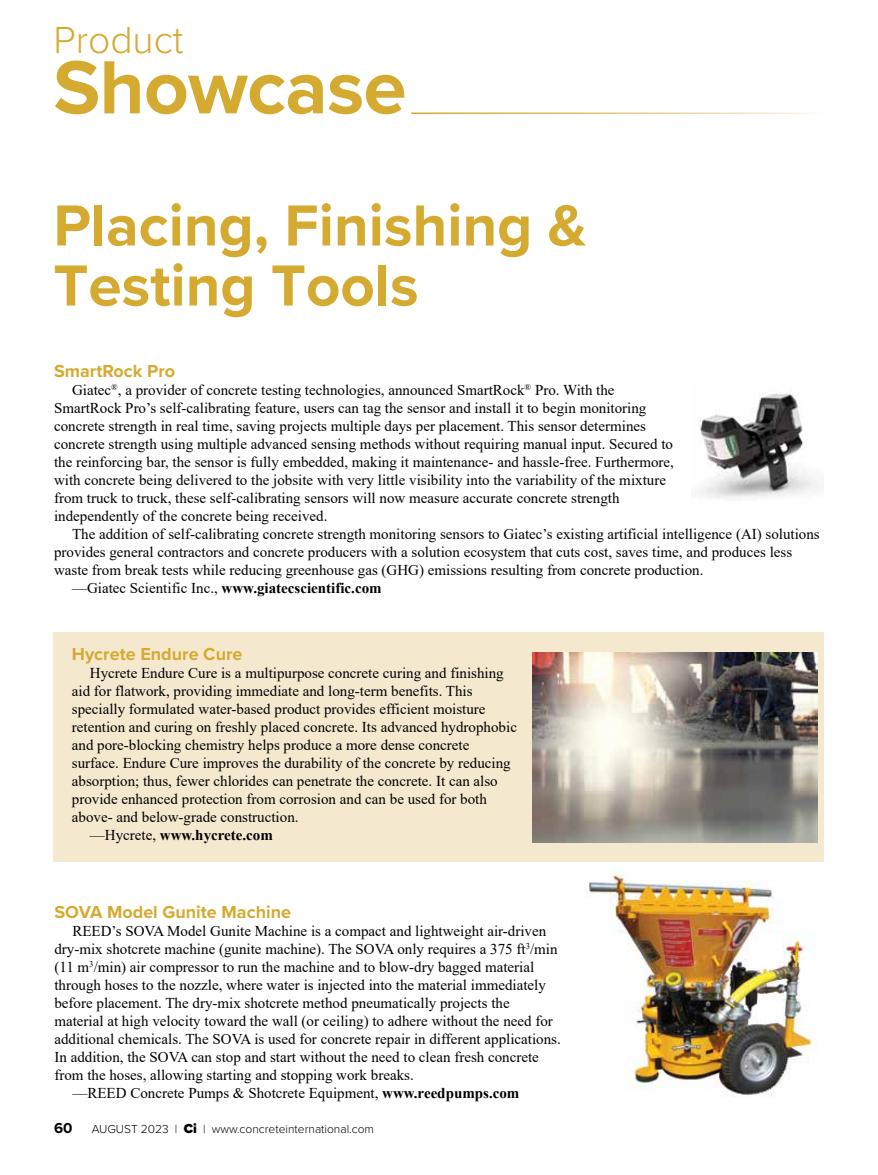
<style>
.page{position:relative;width:878px;height:1175px;background:#fff}
.page>*{position:absolute;margin:0;border:0;box-sizing:border-box;transform-origin:0 0}
.t1{font:700 78px "Proxima Nova";letter-spacing:-.01em;color:#d5aa31}
.t2{font:700 60px/60px "Proxima Nova";color:#d5aa31}
.t3{font:300 39px "Proxima Nova";color:#d5aa31}
.t4{font:700 18px "Proxima Nova";color:#d5aa31}
.t5{font:15px/18px "Times New Roman";color:#000}
.t6{font:700 15px "Times New Roman";color:#000}
.t7{font:700 15px "Proxima Nova";color:#000}
.t8{font:300 12px "Proxima Nova";color:#000}
.s1{font-weight:400}
.s2{font-weight:700}
.s3{font-weight:900;font-size:13.5px}
</style>
<div class="page">
<div style="left:53px;top:632px;width:771px;height:229px;background:#f4e8cf"></div>
<img style="left:699px;top:390px;width:121px;height:108px">
<img style="left:584px;top:871px;width:234px;height:226px">
<img style="left:533px;top:652px;width:284px;height:190px">
<h3 class="t3" style="left:53px;top:11px;width:132px">Product</h3>
<h1 class="t1" style="left:53px;top:29px;width:354px">Showcase</h1>
<h2 class="t2" style="left:53px;top:194px;width:534px">Placing, Finishing &amp;<br>Testing Tools</h2>
<p class="t4" style="left:54px;top:358px;width:123px">SmartRock Pro</p>
<p class="t5" style="left:54px;top:381px;width:621px;text-indent:18px">Giatec<sup>®</sup>, a provider of concrete testing technologies, announced SmartRock<sup>®</sup> Pro. With the SmartRock Pro’s self-calibrating feature, users can tag the sensor and install it to begin monitoring concrete strength in real time, saving projects multiple days per placement. This sensor determines concrete strength using multiple advanced sensing methods without requiring manual input. Secured to the reinforcing bar, the sensor is fully embedded, making it maintenance- and hassle-free. Furthermore, with concrete being delivered to the jobsite with very little visibility into the variability of the mixture from truck to truck, these self-calibrating sensors will now measure accurate concrete strength independently of the concrete being received.</p>
<p class="t5" style="left:72px;top:525px;width:749px">The addition of self-calibrating concrete strength monitoring sensors to Giatec’s existing artificial intelligence (AI) solutions</p>
<p class="t5" style="left:54px;top:543px;width:739px">provides general contractors and concrete producers with a solution ecosystem that cuts cost, saves time, and produces less</p>
<p class="t5" style="left:54px;top:561px;width:651px">waste from break tests while reducing greenhouse gas (GHG) emissions resulting from concrete production.</p>
<p class="t6" style="left:72px;top:577px;width:311px"><span class="s1">—Giatec Scientific Inc.,</span> www.giatecscientific.com</p>
<p class="t4" style="left:72px;top:640px;width:172px">Hycrete Endure Cure</p>
<p class="t5" style="left:90px;top:663px;width:415px">Hycrete Endure Cure is a multipurpose concrete curing and finishing</p>
<p class="t5" style="left:72px;top:681px;width:402px">aid for flatwork, providing immediate and long-term benefits. This</p>
<p class="t5" style="left:72px;top:699px;width:415px">specially formulated water-based product provides efficient moisture</p>
<p class="t5" style="left:72px;top:717px;width:446px">retention and curing on freshly placed concrete. Its advanced hydrophobic</p>
<p class="t5" style="left:72px;top:735px;width:399px">and pore-blocking chemistry helps produce a more dense concrete</p>
<p class="t5" style="left:72px;top:753px;width:440px">surface. Endure Cure improves the durability of the concrete by reducing</p>
<p class="t5" style="left:72px;top:771px;width:427px">absorption; thus, fewer chlorides can penetrate the concrete. It can also</p>
<p class="t5" style="left:72px;top:789px;width:416px">provide enhanced protection from corrosion and can be used for both</p>
<p class="t5" style="left:72px;top:807px;width:228px">above- and below-grade construction.</p>
<p class="t6" style="left:90px;top:823px;width:185px"><span class="s1">—Hycrete,</span> www.hycrete.com</p>
<p class="t4" style="left:54px;top:898px;width:238px">SOVA Model Gunite Machine</p>
<p class="t5" style="left:72px;top:921px;width:475px">REED’s SOVA Model Gunite Machine is a compact and lightweight air-driven</p>
<p class="t5" style="left:54px;top:939px;width:504px">dry-mix shotcrete machine (gunite machine). The SOVA only requires a 375 ft<sup>3</sup>/min</p>
<p class="t5" style="left:54px;top:957px;width:481px">(11 m<sup>3</sup>/min) air compressor to run the machine and to blow-dry bagged material</p>
<p class="t5" style="left:54px;top:975px;width:493px">through hoses to the nozzle, where water is injected into the material immediately</p>
<p class="t5" style="left:54px;top:993px;width:457px">before placement. The dry-mix shotcrete method pneumatically projects the</p>
<p class="t5" style="left:54px;top:1011px;width:500px">material at high velocity toward the wall (or ceiling) to adhere without the need for</p>
<p class="t5" style="left:54px;top:1029px;width:508px">additional chemicals. The SOVA is used for concrete repair in different applications.</p>
<p class="t5" style="left:54px;top:1047px;width:486px">In addition, the SOVA can stop and start without the need to clean fresh concrete</p>
<p class="t5" style="left:54px;top:1065px;width:361px">from the hoses, allowing starting and stopping work breaks.</p>
<p class="t5" style="left:72px;top:1083px;width:448px">—REED Concrete Pumps &amp; Shotcrete Equipment, <span class="s2">www.reedpumps.com</span></p>
<p class="t7" style="left:54px;top:1116px;width:20px">60</p>
<p class="t8" style="left:92px;top:1119px;width:284px">AUGUST 2023 | <span class="s3">Ci</span> | www.concreteinternational.com</p>
</div>
